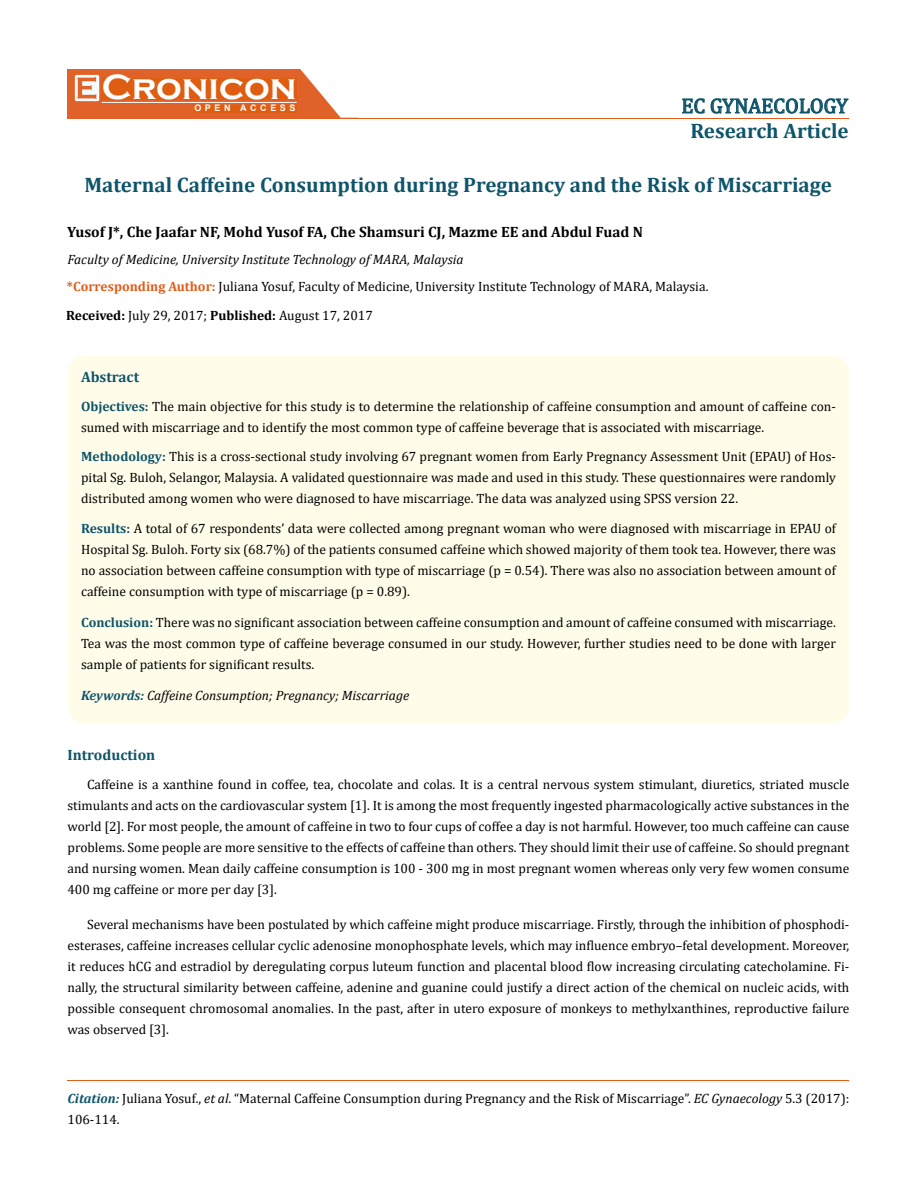
<style>
.page{position:relative;width:917px;height:1190px;background:#fff}
.page>*{position:absolute;margin:0;border:0;box-sizing:border-box;transform-origin:0 0}
.t1{font:700 36px "Copperplate Gothic";color:#fff}
.t2{font:700 21px "Cambria";color:#0e546a}
.t3{font:21px "Cambria";color:#0e546a}
.t4{font:700 15px "Cambria";color:#000}
.t5{font:700 15px "Cambria";color:#0e546a}
.t6{font:13.5px/21px "Cambria";color:#000;text-align:justify}
.t7{font:italic 13.5px "Cambria";color:#000}
.t8{font:700 9px "Arial";letter-spacing:.4em;color:#fff}
.s1{font-style:italic}
.s2{font-weight:700;color:#e05d1a}
.s3{font-weight:700}
.s4{font-weight:700;color:#0e546a}
.s5{font-weight:700;font-style:italic;color:#0e546a}
</style>
<div class="page">
<div style="left:67px;top:70px;width:290px;height:49px;background:#e06228"></div>
<svg style="left:300px;top:69px;width:58px;height:49px"></svg>
<img style="left:75px;top:75px;width:24px;height:26px">
<div style="left:102px;top:79px;width:195px;height:21px;background:#df5d11"></div>
<div style="left:194px;top:105px;width:103px;height:7px;background:#df5d11"></div>
<svg style="left:682px;top:98px;width:166px;height:16px"></svg>
<hr style="left:102px;top:102px;width:194px;height:1px;background:#fff">
<hr style="left:279px;top:118px;width:569px;height:1px;background:#e05d1a">
<hr style="left:67px;top:1080px;width:782px;height:1px;background:#e05d1a">
<div style="left:67px;top:356px;width:782px;height:367px;background:#fffde9;border-radius:18px"></div>
<h1 class="t1" style="left:102px;top:68px;width:196px">Cronicon</h1>
<p class="t8" style="left:194px;top:102px;width:103px">OPEN ACCESS</p>
<h2 class="t3" style="left:681px;top:93px;width:168px">EC GYNAECOLOGY</h2>
<h2 class="t2" style="left:690px;top:116px;width:160px">Research Article</h2>
<h2 class="t2" style="left:84px;top:169px;width:749px">Maternal Caffeine Consumption during Pregnancy and the Risk of Miscarriage</h2>
<p class="t4" style="left:67px;top:221px;width:577px">Yusof J*, Che Jaafar NF, Mohd Yusof FA, Che Shamsuri CJ, Mazme EE and Abdul Fuad N</p>
<p class="t6" style="left:67px;top:246px;width:643px;line-height:27.3px"><span class="s1">Faculty of Medicine, University Institute Technology of MARA, Malaysia<br></span><span class="s2">*Corresponding Author:</span> Juliana Yosuf, Faculty of Medicine, University Institute Technology of MARA, Malaysia.</p>
<p class="t6" style="left:66px;top:305px;width:308px"><span class="s3">Received:</span> July 29, 2017; <span class="s3">Published:</span> August 17, 2017</p>
<p class="t5" style="left:81px;top:366px;width:60px">Abstract</p>
<p class="t6" style="left:81px;top:395px;width:756px"><span class="s4">Objectives:</span> The main objective for this study is to determine the relationship of caffeine consumption and amount of caffeine con&shy;sumed with miscarriage and to identify the most common type of caffeine beverage that is associated with miscarriage.</p>
<p class="t6" style="left:81px;top:446px;width:756px"><span class="s4">Methodology:</span> This is a cross-sectional study involving 67 pregnant women from Early Pregnancy Assessment Unit (EPAU) of Hos&shy;pital Sg. Buloh, Selangor, Malaysia. A validated questionnaire was made and used in this study. These questionnaires were randomly distributed among women who were diagnosed to have miscarriage. The data was analyzed using SPSS version 22.</p>
<p class="t6" style="left:81px;top:517px;width:756px"><span class="s4">Results:</span> A total of 67 respondents’ data were collected among pregnant woman who were diagnosed with miscarriage in EPAU of Hospital Sg. Buloh. Forty six (68.7%) of the patients consumed caffeine which showed majority of them took tea. However, there was no association between caffeine consumption with type of miscarriage (p = 0.54). There was also no association between amount of caffeine consumption with type of miscarriage (p = 0.89).</p>
<p class="t6" style="left:81px;top:611px;width:756px"><span class="s4">Conclusion:</span> There was no significant association between caffeine consumption and amount of caffeine consumed with miscarriage.<br>Tea was the most common type of caffeine beverage consumed in our study. However, further studies need to be done with larger sample of patients for significant results.</p>
<p class="t7" style="left:81px;top:686px;width:330px"><span class="s4">Keywords:</span> Caffeine Consumption; Pregnancy; Miscarriage</p>
<p class="t5" style="left:67px;top:744px;width:89px">Introduction</p>
<p class="t6" style="left:67px;top:773px;width:783px;text-indent:19px">Caffeine is a xanthine found in coffee, tea, chocolate and colas. It is a central nervous system stimulant, diuretics, striated muscle stimulants and acts on the cardiovascular system [1]. It is among the most frequently ingested pharmacologically active substances in the world [2]. For most people, the amount of caffeine in two to four cups of coffee a day is not harmful. However, too much caffeine can cause problems. Some people are more sensitive to the effects of caffeine than others. They should limit their use of caffeine. So should pregnant and nursing women. Mean daily caffeine consumption is 100 - 300 mg in most pregnant women whereas only very few women consume 400 mg caffeine or more per day [3].</p>
<p class="t6" style="left:67px;top:914px;width:783px;text-indent:19px">Several mechanisms have been postulated by which caffeine might produce miscarriage. Firstly, through the inhibition of phosphodi&shy;esterases, caffeine increases cellular cyclic adenosine monophosphate levels, which may influence embryo–fetal development. Moreover, it reduces hCG and estradiol by deregulating corpus luteum function and placental blood flow increasing circulating catecholamine. Fi&shy;nally, the structural similarity between caffeine, adenine and guanine could justify a direct action of the chemical on nucleic acids, with possible consequent chromosomal anomalies. In the past, after in utero exposure of monkeys to methylxanthines, reproductive failure was observed [3].</p>
<p class="t6" style="left:67px;top:1087px;width:783px"><span class="s5">Citation:</span> Juliana Yosuf., <span class="s1">et al</span>. “Maternal Caffeine Consumption during Pregnancy and the Risk of Miscarriage”. <span class="s1">EC Gynaecology</span> 5.3 (2017):<br>106-114.</p>
</div>
